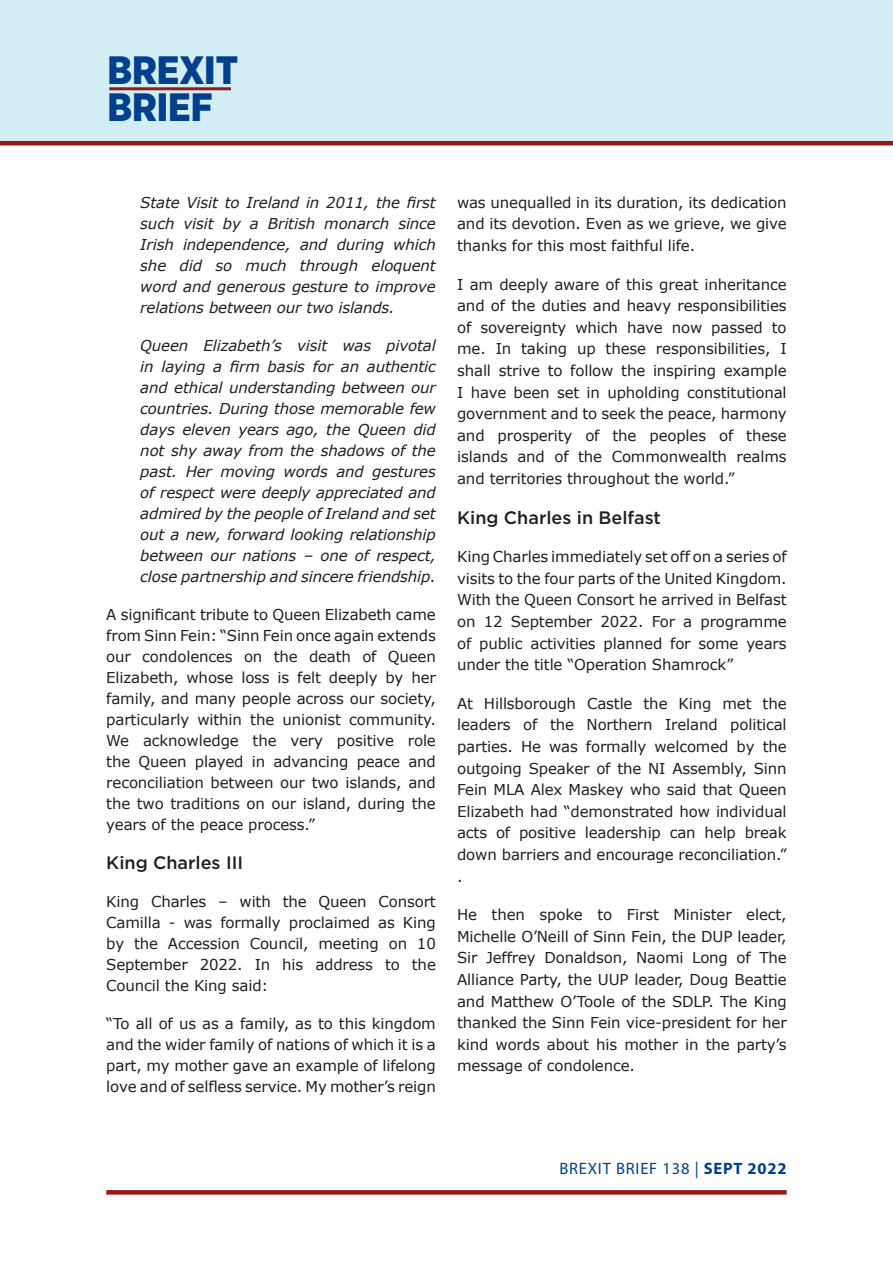
<style>
.page{position:relative;width:893px;height:1263px;background:#fff}
.page>*{position:absolute;margin:0;border:0;box-sizing:border-box;transform-origin:0 0}
.t1{font:900 39.6px/37.5px "Gotham Narrow";color:#00408d}
.t2{font:500 18px "Gotham";color:#231f20}
.t3{font:16.5px "Myriad Pro";letter-spacing:.05em;color:#00408d}
.t4{font:15px/21.6px "Verdana";letter-spacing:-.01em;color:#231f20;text-align:justify}
.t5{font:italic 15px/21px "Verdana";letter-spacing:-.01em;color:#231f20;text-align:justify}
.s1{font-weight:700}
</style>
<div class="page">
<div style="left:0;top:0;width:893px;height:142px;background:#d2edf3"></div>
<hr style="left:0;top:141px;width:893px;height:4px;background:#971819">
<hr style="left:109px;top:87px;width:122px;height:3px;background:#971819">
<svg style="left:106px;top:1190px;width:681px;height:4px;background:#991d1e"></svg>
<h1 class="t1" style="left:107px;top:51px;width:132px">BREXIT<br>BRIEF</h1>
<p class="t5" style="left:140px;top:192px;width:297px">State Visit to Ireland in 2011, the first such visit by a British monarch since Irish independence, and during which she did so much through eloquent word and generous gesture to improve relations between our two islands.</p>
<p class="t5" style="left:140px;top:335px;width:297px">Queen Elizabeth’s visit was pivotal in laying a firm basis for an authentic and ethical understanding between our countries. During those memorable few days eleven years ago, the Queen did not shy away from the shadows of the past. Her moving words and gestures of respect were deeply appreciated and admired by the people of Ireland and set out a new, forward looking relationship between our nations – one of respect, close partnership and sincere friendship.</p>
<p class="t4" style="left:106px;top:604px;width:331px;line-height:21px">A significant tribute to Queen Elizabeth came from Sinn Fein: “Sinn Fein once again extends our condolences on the death of Queen Elizabeth, whose loss is felt deeply by her family, and many people across our society, particularly within the unionist community.<br>We acknowledge the very positive role the Queen played in advancing peace and reconciliation between our two islands, and the two traditions on our island, during the years of the peace process.”</p>
<p class="t2" style="left:106px;top:851px;width:138px">King Charles III</p>
<p class="t4" style="left:106px;top:892px;width:331px;line-height:21px">King Charles – with the Queen Consort Camilla - was formally proclaimed as King by the Accession Council, meeting on 10<br>September 2022. In his address to the Council the King said:</p>
<p class="t4" style="left:106px;top:1014px;width:331px;line-height:21px">“To all of us as a family, as to this kingdom and the wider family of nations of which it is a part, my mother gave an example of lifelong love and of selfless service. My mother’s reign</p>
<p class="t4" style="left:457px;top:192px;width:331px">was unequalled in its duration, its dedication and its devotion. Even as we grieve, we give thanks for this most faithful life.</p>
<p class="t4" style="left:457px;top:274px;width:331px">I am deeply aware of this great inheritance and of the duties and heavy responsibilities of sovereignty which have now passed to me. In taking up these responsibilities, I shall strive to follow the inspiring example I have been set in upholding constitutional government and to seek the peace, harmony and prosperity of the peoples of these islands and of the Commonwealth realms and territories throughout the world.”</p>
<p class="t2" style="left:457px;top:505px;width:205px">King Charles in Belfast</p>
<p class="t4" style="left:457px;top:546px;width:331px">King Charles immediately set off on a series of visits to the four parts of the United Kingdom.<br>With the Queen Consort he arrived in Belfast on 12 September 2022. For a programme of public activities planned for some years under the title “Operation Shamrock”</p>
<p class="t4" style="left:457px;top:693px;width:331px">At Hillsborough Castle the King met the leaders of the Northern Ireland political parties. He was formally welcomed by the outgoing Speaker of the NI Assembly, Sinn Fein MLA Alex Maskey who said that Queen Elizabeth had “demonstrated how individual acts of positive leadership can help break down barriers and encourage reconciliation.” .</p>
<p class="t4" style="left:457px;top:904px;width:331px">He then spoke to First Minister elect, Michelle O’Neill of Sinn Fein, the DUP leader, Sir Jeffrey Donaldson, Naomi Long of The Alliance Party, the UUP leader, Doug Beattie and Matthew O’Toole of the SDLP. The King thanked the Sinn Fein vice-president for her kind words about his mother in the party’s message of condolence.</p>
<p class="t3" style="left:559px;top:1158px;width:229px">BREXIT BRIEF 138 | <span class="s1">SEPT 2022</span></p>
</div>
